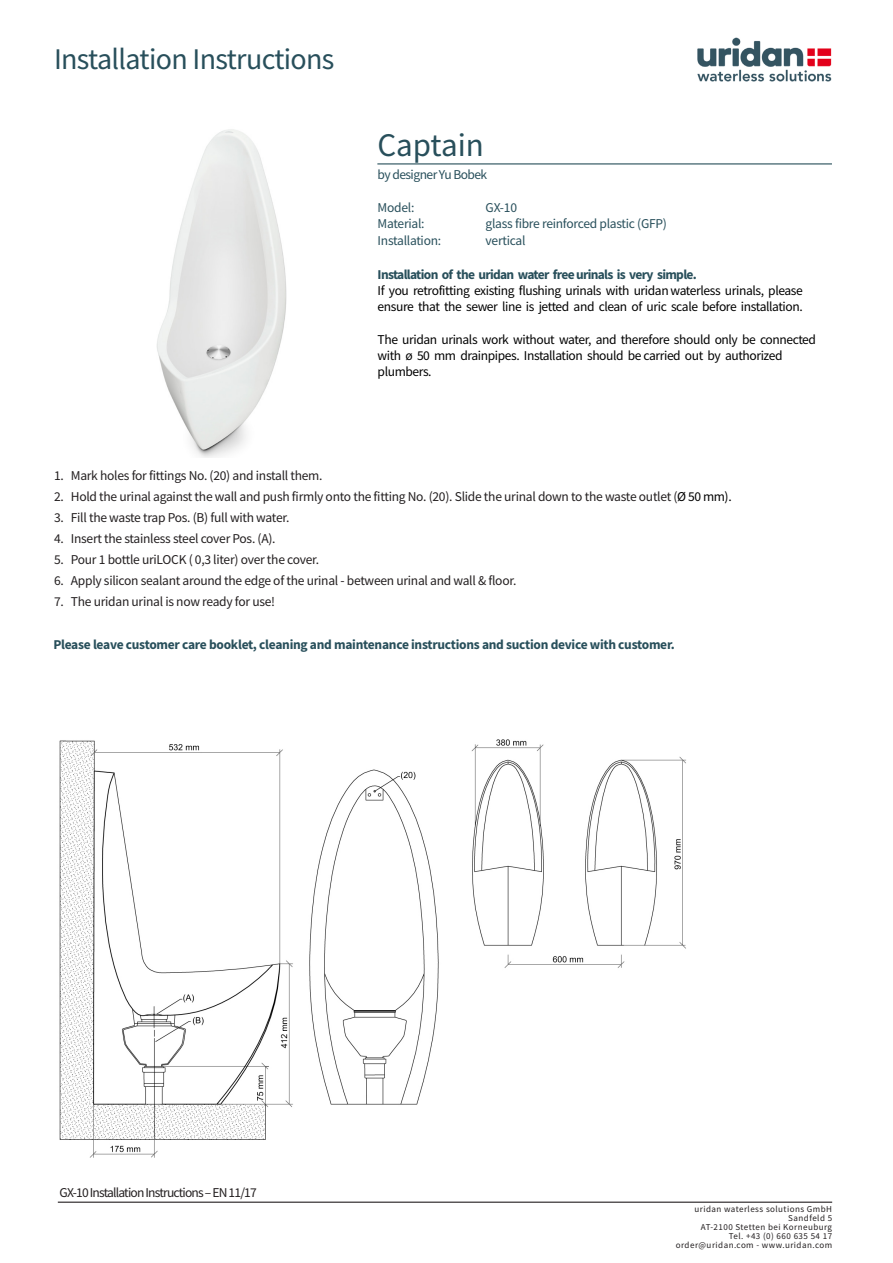
<style>
.page{position:relative;width:893px;height:1263px;background:#fff}
.page>*{position:absolute;margin:0;border:0;box-sizing:border-box;transform-origin:0 0}
.t1{font:33px "Source Sans Pro";color:#284f5b}
.t2{font:30px "Source Sans Pro";letter-spacing:-.02em;color:#284f5b}
.t3{font:13.5px "Source Sans Pro";letter-spacing:-.02em;color:#231f20}
.t4{font:13.5px/16.2px "Source Sans Pro";letter-spacing:-.03em;color:#000}
.t5{font:700 13.5px "Source Sans Pro";letter-spacing:-.02em;color:#284f5b}
.t6{font:13.5px "Source Sans Pro";letter-spacing:-.02em;color:#284f5b}
.t7{font:700 13.5px "Source Sans Pro";letter-spacing:-.05em;color:#284f5b}
.t8{font:13.5px "Source Sans Pro";letter-spacing:-.06em;color:#231f20}
.t9{font:13.5px "Source Sans Pro";letter-spacing:-.04em;color:#284f5b}
.t10{font:9px "Source Sans Pro";letter-spacing:.05em;color:#231f20}
.s1{color:#000}
</style>
<div class="page">
<img style="left:697px;top:37px;width:135px;height:45px">
<img style="left:157px;top:129px;width:130px;height:328px">
<img style="left:59px;top:739px;width:627px;height:419px">
<hr style="left:377px;top:163px;width:455px;height:1px;background:#284f5b">
<hr style="left:58px;top:1201px;width:774px;height:2px;background:#231f20">
<p class="t2" style="left:54px;top:40px;width:282px">Installation Instructions</p>
<p class="t1" style="left:377px;top:124px;width:108px">Captain</p>
<p class="t9" style="left:378px;top:166px;width:111px">by designer Yu Bobek</p>
<p class="t6" style="left:378px;top:199px;width:38px">Model:</p>
<p class="t6" style="left:486px;top:199px;width:33px">GX-10</p>
<p class="t6" style="left:378px;top:215px;width:48px">Material:</p>
<p class="t6" style="left:486px;top:215px;width:183px">glass fibre reinforced plastic (GFP)</p>
<p class="t6" style="left:378px;top:232px;width:65px">Installation:</p>
<p class="t6" style="left:486px;top:232px;width:41px">vertical</p>
<p class="t7" style="left:378px;top:265px;width:321px">Installation of the uridan water free urinals is very simple.</p>
<p class="t4" style="left:378px;top:283px;width:427px">If you retrofitting existing flushing urinals with uridan waterless urinals, please ensure that the sewer line is jetted and clean of uric scale before installation.</p>
<p class="t4" style="left:378px;top:331px;width:440px">The uridan urinals work without water, and therefore should only be connected with ø 50 mm drainpipes. Installation should be carried out by authorized plumbers.</p>
<p class="t3" style="left:54px;top:467px;width:270px">1. Mark holes for fittings No. (20) and install them.</p>
<p class="t3" style="left:54px;top:488px;width:679px">2. Hold the urinal against the wall and push firmly onto the fitting No. (20). Slide the urinal down to the waste outlet (<span class="s1">Ø 50 mm).</span></p>
<p class="t3" style="left:54px;top:509px;width:237px">3. Fill the waste trap Pos. (B) full with water.</p>
<p class="t3" style="left:54px;top:530px;width:223px">4. Insert the stainless steel cover Pos. (A).</p>
<p class="t3" style="left:54px;top:551px;width:267px">5. Pour 1 bottle uriLOCK ( 0,3 liter) over the cover.</p>
<p class="t3" style="left:54px;top:572px;width:464px">6. Apply silicon sealant around the edge of the urinal - between urinal and wall &amp; floor.</p>
<p class="t3" style="left:54px;top:593px;width:223px">7. The uridan urinal is now ready for use!</p>
<p class="t5" style="left:53px;top:635px;width:623px">Please leave customer care booklet, cleaning and maintenance instructions and suction device with customer.</p>
<p class="t8" style="left:60px;top:1184px;width:199px">GX-10 Installation Instructions – EN 11/17</p>
<p class="t10" style="left:694px;top:1203px;width:139px">uridan waterless solutions GmbH</p>
<p class="t10" style="left:788px;top:1212px;width:45px">Sandfeld 5</p>
<p class="t10" style="left:701px;top:1221px;width:133px">AT-2100 Stetten bei Korneuburg</p>
<p class="t10" style="left:729px;top:1230px;width:105px">Tel. +43 (0) 660 635 54 17</p>
<p class="t10" style="left:676px;top:1239px;width:158px">order@uridan.com - www.uridan.com</p>
</div>
